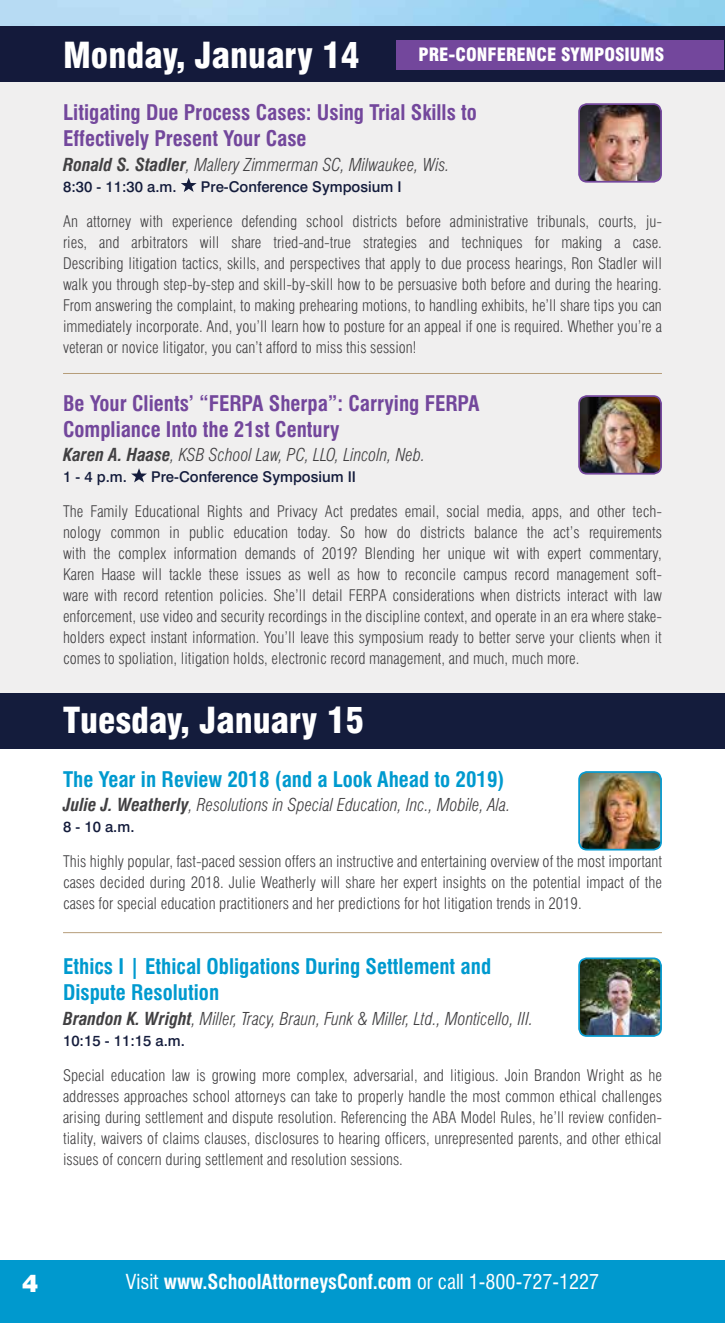
<style>
.page{position:relative;width:725px;height:1323px;background:#fff}
.page>*{position:absolute;margin:0;border:0;box-sizing:border-box;transform-origin:0 0}
.t1{font:900 condensed 35px "Swiss 721 BT";color:#fff}
.t2{font:900 24.5px "Swiss 721 BT";color:#fff}
.t3{font:700 condensed 21px/26.2px "Swiss 721 BT";color:#73479c}
.t4{font:700 condensed 21px/26.2px "Swiss 721 BT";color:#009acf}
.t5{font:700 condensed 20.12px "Swiss 721 BT";color:#fff}
.t6{font:900 condensed 17.85px "Swiss 721 BT";color:#fff}
.t7{font:italic 300 condensed 17.5px "Swiss 721 BT";color:#414042}
.t8{font:300 condensed 15.75px/21px "Swiss 721 BT";color:#414042;text-align:justify}
.t9{font:500 14.88px "Swiss 721 BT";color:#141c3c}
.s1{font-weight:700}
.s2{font-weight:400}
</style>
<div class="page">
<div style="left:0;top:34px;width:724px;height:690px;background:#f0efef"></div>
<div style="left:0;top:26px;width:724px;height:56px;background:#141a3b"></div>
<svg style="left:181px;top:178px;width:16px;height:14px"></svg>
<hr style="left:63px;top:373px;width:599px;height:1px;background:#b69d7a">
<svg style="left:131px;top:468px;width:16px;height:14px"></svg>
<hr style="left:63px;top:932px;width:599px;height:1px;background:#b69d7a">
<img style="left:581px;top:106px;width:78px;height:74px">
<div style="left:578px;top:103px;width:84px;height:80px;border:2px solid #73479c;border-radius:8px"></div>
<img style="left:581px;top:398px;width:78px;height:74px">
<div style="left:578px;top:395px;width:84px;height:80px;border:2px solid #73479c;border-radius:8px"></div>
<img style="left:581px;top:774px;width:78px;height:74px">
<div style="left:578px;top:771px;width:84px;height:80px;border:2px solid #089acf;border-radius:8px"></div>
<img style="left:581px;top:960px;width:78px;height:74px">
<div style="left:578px;top:957px;width:84px;height:80px;border:2px solid #089acf;border-radius:8px"></div>
<div style="left:0;top:693px;width:724px;height:55px;background:#141c3c"></div>
<div style="left:396px;top:40px;width:327px;height:29px;background:#73479c"></div>
<div style="left:0;top:1260px;width:724px;height:63px;background:#0099ce"></div>
<h1 class="t1" style="left:63px;top:34px;width:298px">Monday, January 14</h1>
<h3 class="t3" style="left:63px;top:99px;width:415px">Litigating Due Process Cases: Using Trial Skills to<br>Effectively Present Your Case</h3>
<p class="t7" style="left:63px;top:154px;width:388px"><span class="s1">Ronald S. Stadler</span>, Mallery Zimmerman SC, Milwaukee, Wis.</p>
<p class="t9" style="left:63px;top:178px;width:115px">8:30 - 11:30 a.m.</p>
<p class="t9" style="left:201px;top:178px;width:202px">Pre-Conference Symposium I</p>
<p class="t8" style="left:63px;top:211px;width:600px">An attorney with experience defending school districts before administrative tribunals, courts, ju&shy;ries, and arbitrators will share tried-and-true strategies and techniques for making a case.<br>Describing litigation tactics, skills, and perspectives that apply to due process hearings, Ron Stadler will walk you through step-by-step and skill-by-skill how to be persuasive both before and during the hearing.<br>From answering the complaint, to making prehearing motions, to handling exhibits, he’ll share tips you can immediately incorporate. And, you’ll learn how to posture for an appeal if one is required. Whether you’re a veteran or novice litigator, you can’t afford to miss this session!</p>
<h3 class="t3" style="left:63px;top:390px;width:418px">Be Your Clients’ “FERPA Sherpa”: Carrying FERPA<br>Compliance Into the 21st Century</h3>
<p class="t7" style="left:63px;top:445px;width:363px"><span class="s1">Karen A. Haase</span>, KSB School Law, PC, LLO, Lincoln, Neb.</p>
<p class="t9" style="left:63px;top:468px;width:65px">1 - 4 p.m.</p>
<p class="t9" style="left:151px;top:468px;width:206px">Pre-Conference Symposium II</p>
<p class="t8" style="left:63px;top:501px;width:600px">The Family Educational Rights and Privacy Act predates email, social media, apps, and other tech&shy;nology common in public education today. So how do districts balance the act’s requirements with the complex information demands of 2019? Blending her unique wit with expert commentary, Karen Haase will tackle these issues as well as how to reconcile campus record management soft&shy;ware with record retention policies. She’ll detail FERPA considerations when districts interact with law enforcement, use video and security recordings in the discipline context, and operate in an era where stake&shy;holders expect instant information. You’ll leave this symposium ready to better serve your clients when it comes to spoliation, litigation holds, electronic record management, and much, much more.</p>
<p class="t6" style="left:418px;top:44px;width:247px">PRE-CONFERENCE SYMPOSIUMS</p>
<h1 class="t1" style="left:63px;top:699px;width:303px">Tuesday, January 15</h1>
<h3 class="t4" style="left:63px;top:766px;width:443px">The Year in Review 2018 (and a Look Ahead to 2019)</h3>
<p class="t7" style="left:63px;top:795px;width:449px"><span class="s1">Julie J. Weatherly</span>, Resolutions in Special Education, Inc., Mobile, Ala.</p>
<p class="t9" style="left:63px;top:818px;width:73px">8 - 10 a.m.</p>
<p class="t8" style="left:63px;top:851px;width:600px">This highly popular, fast-paced session offers an instructive and entertaining overview of the most important cases decided during 2018. Julie Weatherly will share her expert insights on the potential impact of the cases for special education practitioners and her predictions for hot litigation trends in 2019.</p>
<h3 class="t4" style="left:63px;top:953px;width:429px">Ethics I | Ethical Obligations During Settlement and<br>Dispute Resolution</h3>
<p class="t7" style="left:63px;top:1008px;width:471px"><span class="s1">Brandon K. Wright</span>, Miller, Tracy, Braun, Funk &amp; Miller, Ltd., Monticello, III.</p>
<p class="t9" style="left:63px;top:1032px;width:123px">10:15 - 11:15 a.m.</p>
<p class="t8" style="left:63px;top:1065px;width:600px">Special education law is growing more complex, adversarial, and litigious. Join Brandon Wright as he addresses approaches school attorneys can take to properly handle the most common ethical challenges arising during settlement and dispute resolution. Referencing the ABA Model Rules, he’ll review confiden&shy;tiality, waivers of claims clauses, disclosures to hearing officers, unrepresented parents, and other ethical issues of concern during settlement and resolution sessions.</p>
<h2 class="t2" style="left:22px;top:1269px;width:18px">4</h2>
<p class="t5" style="left:126px;top:1269px;width:475px"><span class="s2">Visit</span> www.SchoolAttorneysConf.com <span class="s2">or call 1-800-727-1227</span></p>
</div>
